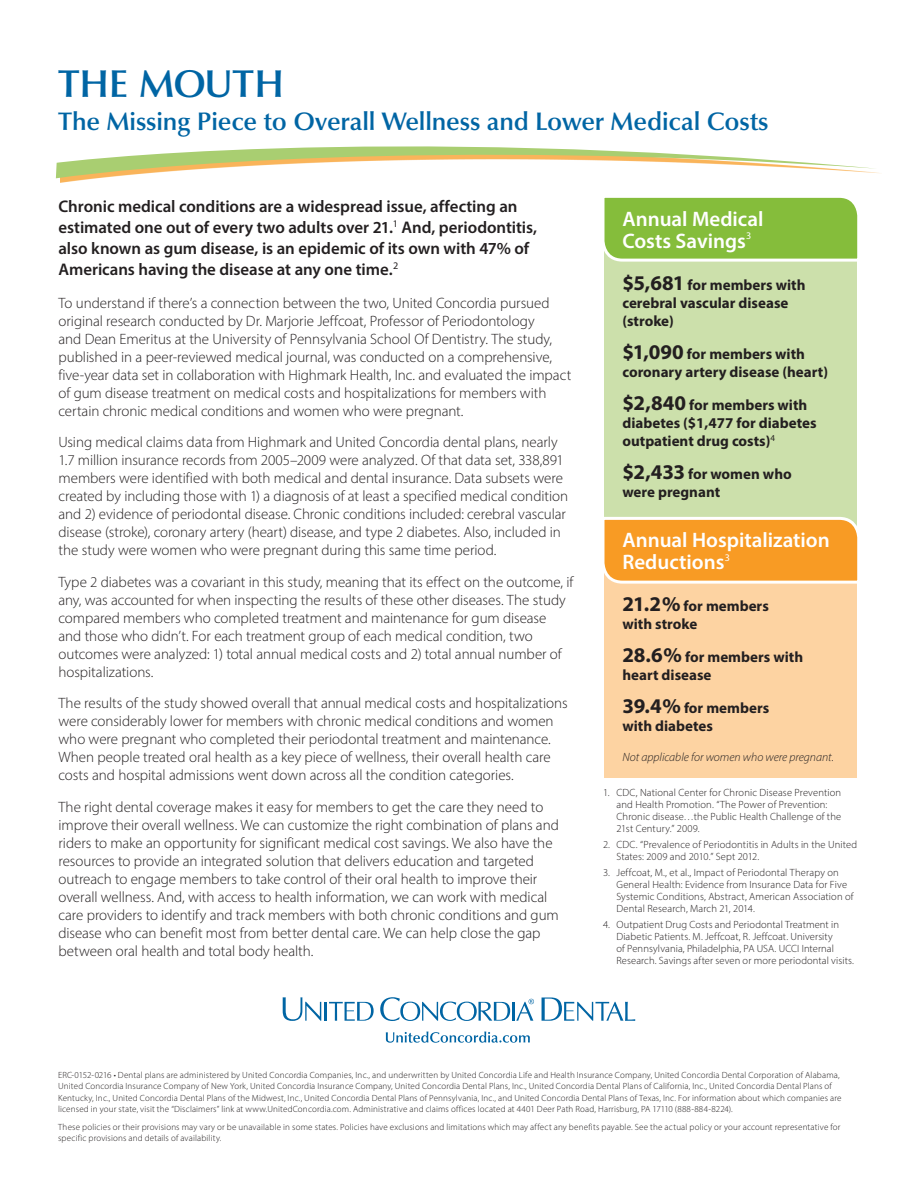
<style>
.page{position:relative;width:918px;height:1188px;background:#fff}
.page>*{position:absolute;margin:0;border:0;box-sizing:border-box;transform-origin:0 0}
.CK_main_title{font:600 39px "Optima LT Std";letter-spacing:-.005em;color:#0065a4}
.CK_main_title-2{font:600 25.5px "Optima LT Std";letter-spacing:-.005em;color:#0065a4}
.CK_subhead{font:600 21px/22.5px "Myriad Pro";color:#fff}
.Body_Copy_Myriad_Lig{font:600 16.8px/21px "Myriad Pro";letter-spacing:-.005em;color:#231f20}
.Body_Copy_Myriad_Lig-2{font:300 15px/18px "Myriad Pro";letter-spacing:-.005em;color:#231f20}
.CK_body_copy{font:700 15px/18px "Myriad Pro";color:#231f20}
.CK_body_copy-2{font:italic 300 12px "Myriad Pro";color:#231f20}
.Body_Copy_Myriad_Lig-3{font:300 10.5px/12px "Myriad Pro";letter-spacing:.015em;color:#231f20}
.CK_body_copy-3{font:300 9px/11.2px "Myriad Pro";letter-spacing:.015em;color:#231f20}
.s1{font-size:21px}
</style>
<div class="page">
<div style="left:604px;top:559px;width:253px;height:219px;background:#fdd3a2"></div>
<div style="left:604px;top:228px;width:253px;height:334px;background:#cce0ab"></div>
<svg style="left:604px;top:197px;width:254px;height:65px;background:#8dc149"></svg>
<svg style="left:604px;top:517px;width:254px;height:67px;background:#f8a439"></svg>
<svg style="left:56px;top:146px;width:821px;height:32px"></svg>
<hr style="left:512px;top:1002px;width:3px;height:19px;background:#0065a4">
<svg style="left:283px;top:997px;width:91px;height:24px"></svg>
<svg style="left:380px;top:997px;width:130px;height:24px"></svg>
<svg style="left:516px;top:999px;width:18px;height:22px"></svg>
<svg style="left:542px;top:998px;width:93px;height:23px"></svg>
<svg style="left:386px;top:1031px;width:144px;height:12px"></svg>
<p class="CK_main_title" style="left:58px;top:61px;width:227px">THE MOUTH</p>
<p class="CK_main_title-2" style="left:58px;top:107px;width:712px">The Missing Piece to Overall Wellness and Lower Medical Costs</p>
<p class="Body_Copy_Myriad_Lig" style="left:58px;top:195px;width:480px">Chronic medical conditions are a widespread issue, affecting an estimated one out of every two adults over 21.<sup>1</sup> And, periodontitis, also known as gum disease, is an epidemic of its own with 47% of Americans having the disease at any one time.<sup>2</sup></p>
<p class="Body_Copy_Myriad_Lig-2" style="left:58px;top:294px;width:514px">To understand if there’s a connection between the two, United Concordia pursued original research conducted by Dr. Marjorie Jeffcoat, Professor of Periodontology<br>and Dean Emeritus at the University of Pennsylvania School Of Dentistry. The study, published in a peer-reviewed medical journal, was conducted on a comprehensive, five-year data set in collaboration with Highmark Health, Inc. and evaluated the impact of gum disease treatment on medical costs and hospitalizations for members with certain chronic medical conditions and women who were pregnant.</p>
<p class="Body_Copy_Myriad_Lig-2" style="left:58px;top:433px;width:511px">Using medical claims data from Highmark and United Concordia dental plans, nearly 1.7 million insurance records from 2005–2009 were analyzed. Of that data set, 338,891 members were identified with both medical and dental insurance. Data subsets were created by including those with 1) a diagnosis of at least a specified medical condition and 2) evidence of periodontal disease. Chronic conditions included: cerebral vascular disease (stroke), coronary artery (heart) disease, and type 2 diabetes. Also, included in the study were women who were pregnant during this same time period.</p>
<p class="Body_Copy_Myriad_Lig-2" style="left:58px;top:573px;width:517px">Type 2 diabetes was a covariant in this study, meaning that its effect on the outcome, if any, was accounted for when inspecting the results of these other diseases. The study compared members who completed treatment and maintenance for gum disease<br>and those who didn’t. For each treatment group of each medical condition, two outcomes were analyzed: 1) total annual medical costs and 2) total annual number of hospitalizations.</p>
<p class="Body_Copy_Myriad_Lig-2" style="left:58px;top:694px;width:511px">The results of the study showed overall that annual medical costs and hospitalizations were considerably lower for members with chronic medical conditions and women who were pregnant who completed their periodontal treatment and maintenance.<br>When people treated oral health as a key piece of wellness, their overall health care costs and hospital admissions went down across all the condition categories.</p>
<p class="Body_Copy_Myriad_Lig-2" style="left:58px;top:798px;width:502px">The right dental coverage makes it easy for members to get the care they need to improve their overall wellness. We can customize the right combination of plans and riders to make an opportunity for significant medical cost savings. We also have the resources to provide an integrated solution that delivers education and targeted outreach to engage members to take control of their oral health to improve their overall wellness. And, with access to health information, we can work with medical care providers to identify and track members with both chronic conditions and gum disease who can benefit most from better dental care. We can help close the gap between oral health and total body health.</p>
<p class="CK_subhead" style="left:622px;top:207px;width:143px">Annual Medical</p>
<p class="CK_subhead" style="left:622px;top:229px;width:130px">Costs Savings <sup>3</sup></p>
<p class="CK_body_copy" style="left:622px;top:276px;width:185px"><span class="s1">$5,681</span> for members with cerebral vascular disease (stroke)</p>
<p class="CK_body_copy" style="left:622px;top:345px;width:207px"><span class="s1">$1,090</span> for members with coronary artery disease (heart)</p>
<p class="CK_body_copy" style="left:622px;top:396px;width:196px"><span class="s1">$2,840</span> for members with diabetes ($1,477 for diabetes outpatient drug costs)<sup>4</sup></p>
<p class="CK_body_copy" style="left:622px;top:465px;width:171px"><span class="s1">$2,433</span> for women who were pregnant</p>
<p class="CK_subhead" style="left:622px;top:528px;width:209px">Annual Hospitalization<br>Reductions <sup>3</sup></p>
<p class="CK_body_copy" style="left:622px;top:597px;width:148px"><span class="s1">21.2%</span> for members with stroke</p>
<p class="CK_body_copy" style="left:622px;top:648px;width:182px"><span class="s1">28.6%</span> for members with heart disease</p>
<p class="CK_body_copy" style="left:622px;top:699px;width:148px"><span class="s1">39.4%</span> for members with diabetes</p>
<p class="CK_body_copy-2" style="left:622px;top:749px;width:213px">Not applicable for women who were pregnant.</p>
<p class="Body_Copy_Myriad_Lig-3" style="left:616px;top:786px;width:226px;text-indent:-14px">1. CDC, National Center for Chronic Disease Prevention and Health Promotion. “The Power of Prevention:<br>Chronic disease…the Public Health Challenge of the 21st Century.” 2009.</p>
<p class="Body_Copy_Myriad_Lig-3" style="left:616px;top:838px;width:242px;text-indent:-14px">2. CDC. “Prevalence of Periodontitis in Adults in the United<br>States: 2009 and 2010.” Sept 2012.</p>
<p class="Body_Copy_Myriad_Lig-3" style="left:616px;top:867px;width:239px;text-indent:-14px">3. Jeffcoat, M., et al., Impact of Periodontal Therapy on General Health: Evidence from Insurance Data for Five Systemic Conditions, Abstract, American Association of Dental Research, March 21, 2014.</p>
<p class="Body_Copy_Myriad_Lig-3" style="left:616px;top:919px;width:239px;text-indent:-14px">4. Outpatient Drug Costs and Periodontal Treatment in Diabetic Patients. M. Jeffcoat, R. Jeffcoat. University<br>of Pennsylvania, Philadelphia, PA USA. UCCI Internal Research. Savings after seven or more periodontal visits.</p>
<p class="CK_body_copy-3" style="left:58px;top:1069px;width:785px">ERC-0152-0216 • Dental plans are administered by United Concordia Companies, Inc., and underwritten by United Concordia Life and Health Insurance Company, United Concordia Dental Corporation of Alabama, United Concordia Insurance Company of New York, United Concordia Insurance Company, United Concordia Dental Plans, Inc., United Concordia Dental Plans of California, Inc., United Concordia Dental Plans of Kentucky, Inc., United Concordia Dental Plans of the Midwest, Inc., United Concordia Dental Plans of Pennsylvania, Inc., and United Concordia Dental Plans of Texas, Inc. For information about which companies are licensed in your state, visit the “Disclaimers” link at www.UnitedConcordia.com. Administrative and claims offices located at 4401 Deer Path Road, Harrisburg, PA 17110 (888-884-8224).</p>
<p class="CK_body_copy-3" style="left:58px;top:1121px;width:784px">These policies or their provisions may vary or be unavailable in some states. Policies have exclusions and limitations which may affect any benefits payable. See the actual policy or your account representative for specific provisions and details of availability.</p>
</div>
